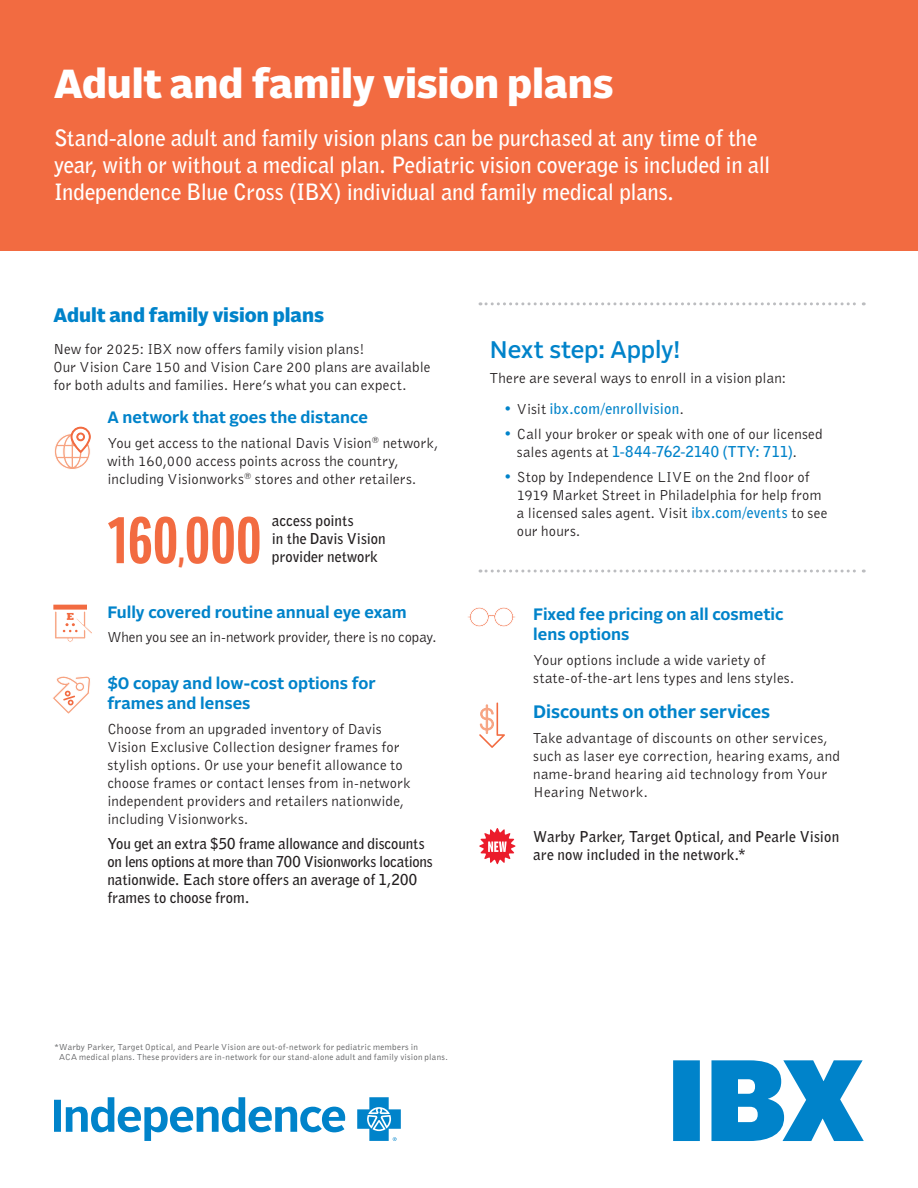
<style>
.page{position:relative;width:918px;height:1188px;background:#fff}
.page>*{position:absolute;margin:0;border:0;box-sizing:border-box;transform-origin:0 0}
.t1{font:700 65.7px "Alrightv 2 Compressed LP";color:#f26b41}
.PHOTO_H1{font:900 40.5px "Alrightv 2 Normal LP";letter-spacing:-.005em;color:#fff}
.CTA-_BODY{font:500 24px "Alrightv 2 Normal LP";letter-spacing:-.005em;color:#0083ca}
.PHOTO_H1-2{font:700 22.5px/27px "Bell Gothic";letter-spacing:-.005em;color:#fff}
.H1-_BODY{font:900 19.5px "Alrightv 2 Normal LP";color:#0083ca}
.INFO-H1{font:700 18px "Alrightv 2 Normal LP";color:#0083ca}
.INFO-H1-2{font:700 16.5px/19.8px "Alrightv 2 Normal LP";color:#0083ca}
.BODY{font:15px/18px "Bell Gothic";letter-spacing:.01em;color:#231f20}
.BODY-2{font:700 15px/18px "Bell Gothic";letter-spacing:.005em;color:#231f20}
.BODY-3{font:15px "Bell Gothic";letter-spacing:-.01em;color:#231f20}
.t2{font:700 15px "Bell Gothic";letter-spacing:.015em;color:#0083ca}
.DISCLAIMER{font:9px/10.8px "Bell Gothic";letter-spacing:.03em;color:#57585a}
.s1{font-size:31.5px}
.s2{font-weight:400}
.s3{font-weight:400;color:#231f20}
.s4{color:#0083ca}
.s5{font-weight:700;color:#0083ca}
</style>
<div class="page">
<div style="left:0;top:0;width:918px;height:250px;background:#f26b41"></div>
<svg style="left:53px;top:605px;width:39px;height:37px"></svg>
<svg style="left:468px;top:607px;width:47px;height:20px"></svg>
<svg style="left:54px;top:426px;width:37px;height:43px"></svg>
<svg style="left:479px;top:703px;width:26px;height:45px"></svg>
<svg style="left:53px;top:676px;width:37px;height:38px"></svg>
<svg style="left:673px;top:1060px;width:191px;height:81px"></svg>
<svg style="left:54px;top:1097px;width:347px;height:44px"></svg>
<svg style="left:479px;top:828px;width:36px;height:36px"></svg>
<svg style="left:480px;top:302px;width:384px;height:3px"></svg>
<svg style="left:480px;top:570px;width:384px;height:3px"></svg>
<p class="PHOTO_H1" style="left:54px;top:55px;width:561px">Adult and family vision plans</p>
<p class="PHOTO_H1-2" style="left:54px;top:124px;width:718px">Stand-alone adult and family vision plans can be purchased at any time of the year, with or without a medical plan. Pediatric vision coverage is included in all<br>Independence Blue Cross (IBX) individual and family medical plans.</p>
<p class="H1-_BODY" style="left:53px;top:301px;width:272px">Adult and family vision plans</p>
<p class="BODY" style="left:53px;top:339px;width:379px">New for 2025: IBX now offers family vision plans!<br>Our Vision Care 150 and Vision Care 200 plans are available for both adults and families. Here’s what you can expect.</p>
<p class="INFO-H1-2" style="left:107px;top:406px;width:262px">A network that goes the distance</p>
<p class="BODY" style="left:107px;top:434px;width:333px">You get access to the national Davis Vision<sup>®</sup> network, with 160,000 access points across the country, including Visionworks<sup>®</sup> stores and other retailers.</p>
<p class="t1" style="left:108px;top:493px;width:155px">160<span class="s1">,</span>000</p>
<p class="BODY-2" style="left:272px;top:512px;width:115px">access points<br>in the Davis Vision provider network</p>
<p class="INFO-H1-2" style="left:107px;top:601px;width:301px">Fully covered routine annual eye exam</p>
<p class="BODY-3" style="left:107px;top:628px;width:331px">When you see an in-network provider, there is no copay.</p>
<p class="INFO-H1-2" style="left:107px;top:673px;width:270px">$0 copay and low-cost options for frames and lenses</p>
<p class="BODY" style="left:107px;top:719px;width:305px">Choose from an upgraded inventory of Davis Vision Exclusive Collection designer frames for stylish options. Or use your benefit allowance to choose frames or contact lenses from in-network independent providers and retailers nationwide, including Visionworks.</p>
<p class="BODY-2" style="left:107px;top:834px;width:327px">You get an extra $50 frame allowance and discounts on lens options at more than 700 Visionworks locations nationwide. Each store offers an average of 1,200 frames to choose from.</p>
<p class="CTA-_BODY" style="left:490px;top:333px;width:192px">Next step: Apply!</p>
<p class="BODY" style="left:490px;top:369px;width:298px">There are several ways to enroll in a vision plan:</p>
<p class="t2" style="left:503px;top:399px;width:182px"><span class="s2">•</span> <span class="s3">Visit</span> ibx.com/enrollvision<span class="s3">.</span></p>
<p class="BODY" style="left:517px;top:425px;width:307px;text-indent:-14px"><span class="s4">•</span> Call your broker or speak with one of our licensed sales agents at <span class="s5">1-844-762-2140 (TTY: 711)</span>.</p>
<p class="BODY" style="left:517px;top:468px;width:312px;text-indent:-14px"><span class="s4">•</span> Stop by Independence LIVE on the 2nd floor of 1919 Market Street in Philadelphia for help from a licensed sales agent. Visit <span class="s5">ibx.com/events</span> to see our hours.</p>
<p class="INFO-H1-2" style="left:533px;top:604px;width:252px">Fixed fee pricing on all cosmetic lens options</p>
<p class="BODY" style="left:533px;top:650px;width:263px">Your options include a wide variety of state-of-the-art lens types and lens styles.</p>
<p class="INFO-H1" style="left:533px;top:699px;width:238px">Discounts on other services</p>
<p class="BODY" style="left:533px;top:728px;width:308px">Take advantage of discounts on other services, such as laser eye correction, hearing exams, and name-brand hearing aid technology from Your Hearing Network.</p>
<p class="BODY-2" style="left:533px;top:827px;width:307px">Warby Parker, Target Optical, and Pearle Vision are now included in the network.*</p>
<p class="DISCLAIMER" style="left:59px;top:1041px;width:390px;text-indent:-5px">*Warby Parker, Target Optical, and Pearle Vision are out-of-network for pediatric members in<br>ACA medical plans. These providers are in-network for our stand-alone adult and family vision plans.</p>
</div>
